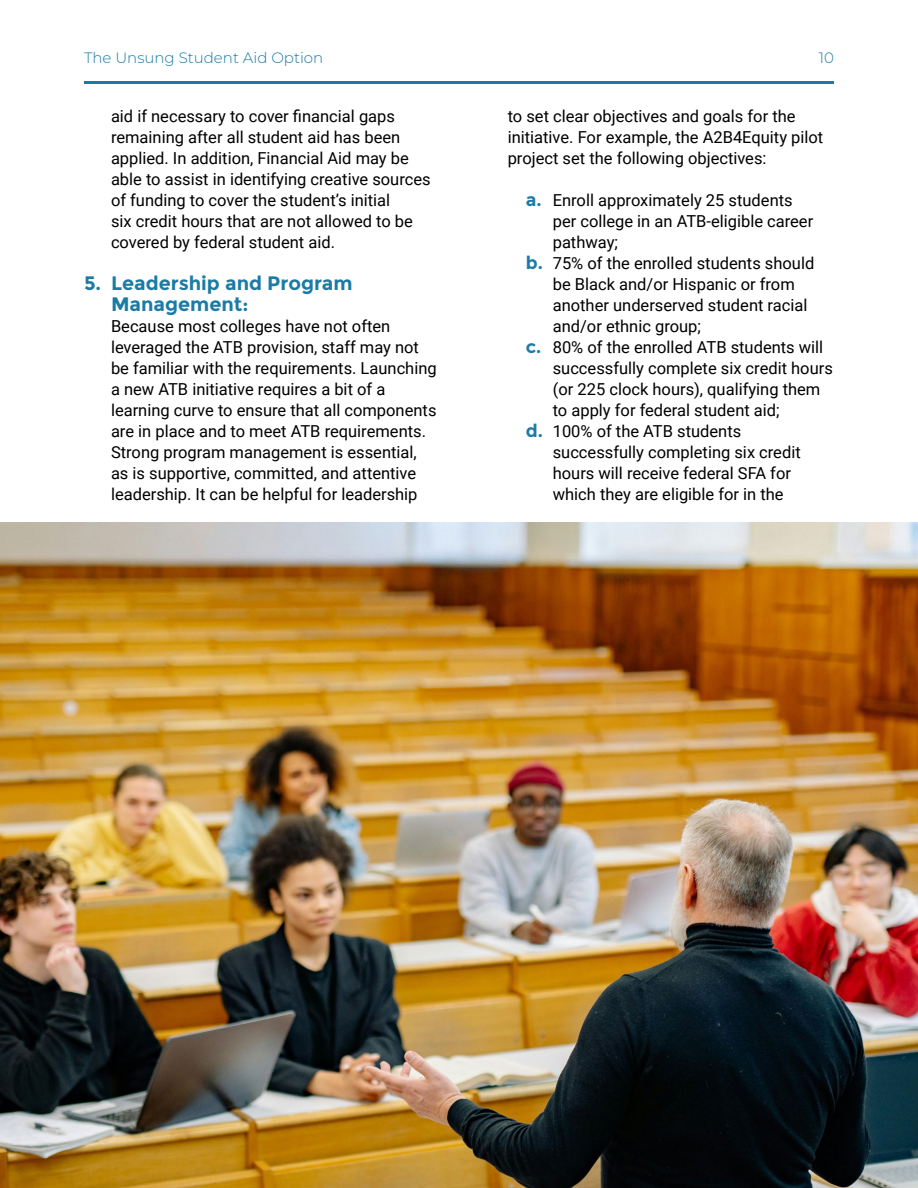
<style>
.page{position:relative;width:918px;height:1188px;background:#fff}
.page>*{position:absolute;margin:0;border:0;box-sizing:border-box;transform-origin:0 0}
.t1{font:700 19.5px/21px "Montserrat";color:#1c7ba5}
.t2{font:16.5px/21px "Roboto";color:#000}
.t3{font:100 15px "Montserrat";color:#1c7ba5}
.s1{font-family:"Montserrat";font-weight:700;font-size:18px;color:#1c7ba5}
</style>
<div class="page">
<hr style="left:84px;top:81px;width:750px;height:3px;background:#1c7ba5">
<img style="left:0;top:522px;width:917px;height:666px">
<p class="t3" style="left:84px;top:48px;width:241px">The Unsung Student Aid Option</p>
<p class="t3" style="left:819px;top:48px;width:17px">10</p>
<p class="t2" style="left:111px;top:105px;width:321px">aid if necessary to cover financial gaps remaining after all student aid has been applied. In addition, Financial Aid may be able to assist in identifying creative sources of funding to cover the student’s initial<br>six credit hours that are not allowed to be covered by federal student aid.</p>
<p class="t1" style="left:111px;top:273px;width:243px;text-indent:-27px">5. Leadership and Program<br>Management:</p>
<p class="t2" style="left:111px;top:315px;width:327px">Because most colleges have not often leveraged the ATB provision, staff may not be familiar with the requirements. Launching a new ATB initiative requires a bit of a learning curve to ensure that all components are in place and to meet ATB requirements.<br>Strong program management is essential, as is supportive, committed, and attentive leadership. It can be helpful for leadership</p>
<p class="t2" style="left:508px;top:105px;width:317px">to set clear objectives and goals for the initiative. For example, the A2B4Equity pilot project set the following objectives:</p>
<p class="t2" style="left:526px;top:189px;width:268px"><span class="s1">a.</span> Enroll approximately 25 students</p>
<p class="t2" style="left:553px;top:210px;width:262px">per college in an ATB-eligible career</p>
<p class="t2" style="left:553px;top:231px;width:67px">pathway;</p>
<p class="t2" style="left:526px;top:252px;width:290px"><span class="s1">b.</span> 75% of the enrolled students should</p>
<p class="t2" style="left:553px;top:273px;width:244px">be Black and/or Hispanic or from</p>
<p class="t2" style="left:553px;top:294px;width:256px">another underserved student racial</p>
<p class="t2" style="left:553px;top:315px;width:150px">and/or ethnic group;</p>
<p class="t2" style="left:526px;top:336px;width:299px"><span class="s1">c.</span> 80% of the enrolled ATB students will</p>
<p class="t2" style="left:553px;top:357px;width:282px">successfully complete six credit hours</p>
<p class="t2" style="left:553px;top:378px;width:269px">(or 225 clock hours), qualifying them</p>
<p class="t2" style="left:553px;top:399px;width:228px">to apply for federal student aid;</p>
<p class="t2" style="left:526px;top:420px;width:217px"><span class="s1">d.</span> 100% of the ATB students</p>
<p class="t2" style="left:553px;top:441px;width:250px">successfully completing six credit</p>
<p class="t2" style="left:553px;top:462px;width:240px">hours will receive federal SFA for</p>
<p class="t2" style="left:553px;top:483px;width:232px">which they are eligible for in the</p>
</div>
